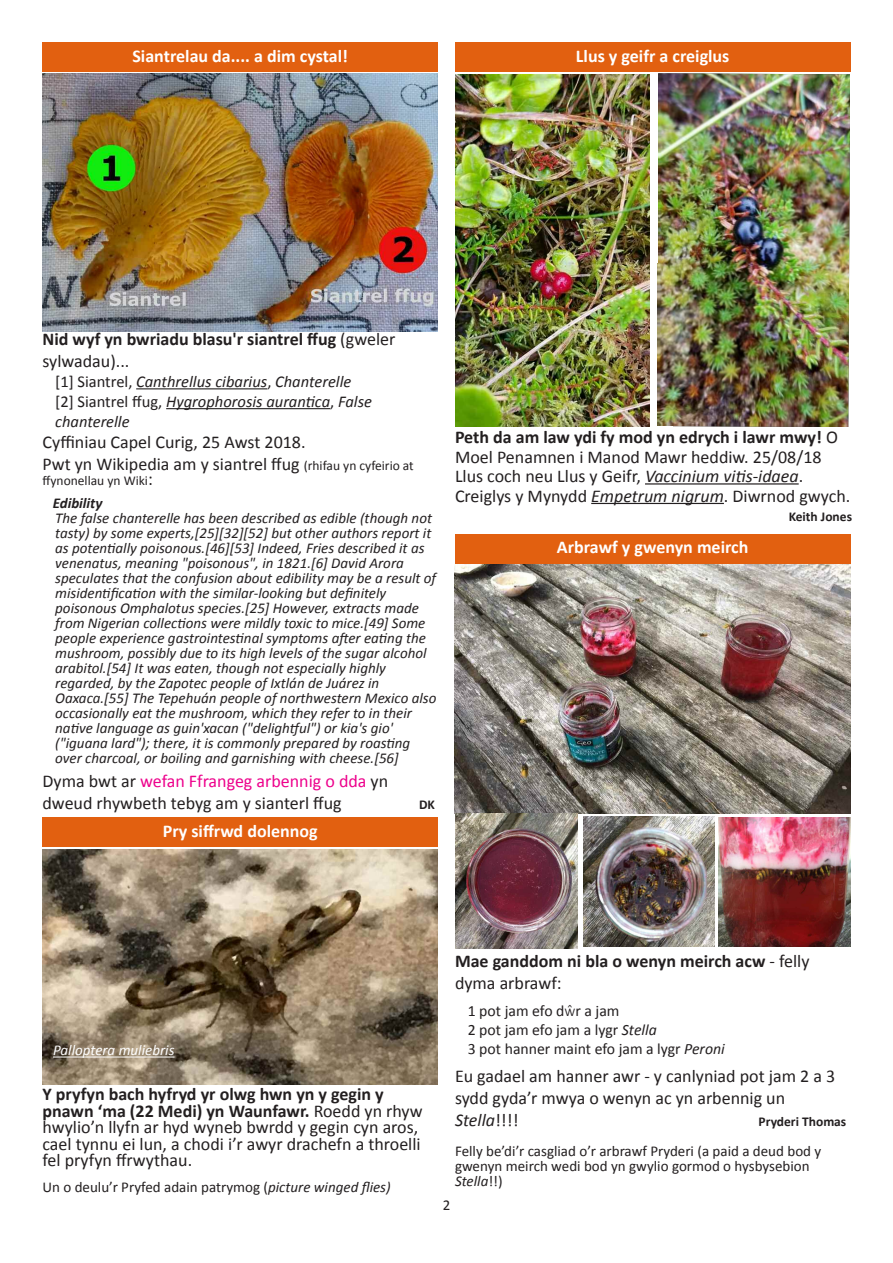
<style>
.page{position:relative;width:893px;height:1263px;background:#fff}
.page>*{position:absolute;margin:0;border:0;box-sizing:border-box;transform-origin:0 0}
.t1{font:18px/16.5px "Calibri";color:#231f20}
.t2{font:700 18px/21.6px "Calibri";color:#231f20}
.t3{font:700 18px "Calibri";color:#fff}
.t4{font:italic 16.5px/19.8px "Calibri";color:#231f20}
.t5{font:15.75px/18.9px "Calibri";color:#231f20}
.t6{font:italic 15px/15px "Calibri";color:#231f20}
.t7{font:15px/15px "Calibri";color:#231f20}
.t8{font:italic 15px "Calibri";color:#fff}
.t9{font:italic 700 15px "Calibri";color:#231f20}
.t10{font:700 13.5px "Calibri";color:#231f20}
.t11{font:13.5px "Calibri";color:#231f20}
.s1{font-weight:400}
.s2{font-style:normal}
.s3{font-size:13.5px}
.s4{font-size:18px}
.s5{color:#ed028c}
.s6{font-weight:700}
.s7{font-style:italic}
.s8{font-weight:300}
</style>
<div class="page">
<hr style="left:136px;top:388px;width:131px;height:1px;background:#231f20">
<hr style="left:166px;top:408px;width:164px;height:1px;background:#231f20">
<img style="left:43px;top:73px;width:395px;height:258px">
<img style="left:657px;top:73px;width:193px;height:354px">
<img style="left:455px;top:74px;width:194px;height:352px">
<hr style="left:645px;top:483px;width:154px;height:1px;background:#231f20">
<hr style="left:591px;top:503px;width:133px;height:1px;background:#231f20">
<img style="left:455px;top:565px;width:395px;height:248px">
<img style="left:584px;top:817px;width:130px;height:130px">
<img style="left:455px;top:814px;width:123px;height:134px">
<img style="left:719px;top:817px;width:131px;height:129px">
<div style="left:43px;top:43px;width:395px;height:29px;background:#e26010"></div>
<div style="left:455px;top:43px;width:395px;height:29px;background:#e26010"></div>
<div style="left:455px;top:534px;width:395px;height:30px;background:#e26010"></div>
<img style="left:43px;top:850px;width:395px;height:235px">
<div style="left:43px;top:817px;width:395px;height:30px;background:#e26010"></div>
<hr style="left:53px;top:1056px;width:121px;height:1px;background:#fff">
<p class="t3" style="left:132px;top:48px;width:217px">Siantrelau da.... a dim cystal!</p>
<p class="t3" style="left:576px;top:48px;width:155px">Llus y geifr a creiglus</p>
<p class="t2" style="left:43px;top:330px;width:354px">Nid wyf yn bwriadu blasu'r siantrel ffug <span class="s1">(gweler sylwadau)...</span></p>
<p class="t4" style="left:55px;top:373px;width:318px"><span class="s2">[1] Siantrel,</span> Canthrellus cibarius<span class="s2">,</span> Chanterelle <span class="s2">[2] Siantrel ffug,</span> Hygrophorosis aurantica<span class="s2">,</span> False chanterelle</p>
<p class="t1" style="left:43px;top:432px;width:373px;line-height:22.5px">Cyffiniau Capel Curig, 25 Awst 2018.<br>Pwt yn Wikipedia am y siantrel ffug <span class="s3">(rhifau yn cyfeirio at</span></p>
<p class="t11" style="left:43px;top:475px;width:112px">ffynonellau yn Wiki<span class="s4">:</span></p>
<p class="t9" style="left:53px;top:496px;width:51px">Edibility</p>
<p class="t6" style="left:55px;top:511px;width:383px">The false chanterelle has been described as edible (though not tasty) by some experts,[25][32][52] but other authors report it as potentially poisonous.[46][53] Indeed, Fries described it as venenatus, meaning "poisonous", in 1821.[6] David Arora speculates that the confusion about edibility may be a result of misidentification with the similar-looking but definitely poisonous Omphalotus species.[25] However, extracts made from Nigerian collections were mildly toxic to mice.[49] Some people experience gastrointestinal symptoms after eating the mushroom, possibly due to its high levels of the sugar alcohol arabitol.[54] It was eaten, though not especially highly regarded, by the Zapotec people of Ixtlán de Juárez in Oaxaca.[55] The Tepehuán people of northwestern Mexico also occasionally eat the mushroom, which they refer to in their native language as guin'xacan ("delightful") or kia's gio' ("iguana lard"); there, it is commonly prepared by roasting over charcoal, or boiling and garnishing with cheese.[56]</p>
<p class="t1" style="left:43px;top:772px;width:347px;line-height:21.6px">Dyma bwt ar <span class="s5">wefan Ffrangeg arbennig o dda</span> yn dweud rhywbeth tebyg am y sianterl ffug</p>
<p class="t10" style="left:419px;top:799px;width:17px">DK</p>
<p class="t3" style="left:163px;top:823px;width:156px">Pry siffrwd dolennog</p>
<p class="t1" style="left:455px;top:429px;width:397px;line-height:19.5px"><span class="s6">Peth da am law ydi fy mod yn edrych i lawr mwy!</span> O Moel Penamnen i Manod Mawr heddiw. 25/08/18<br>Llus coch neu Llus y Geifr, <span class="s7">Vaccinium vitis-idaea</span>.<br>Creiglys y Mynydd <span class="s7">Empetrum nigrum</span>. Diwrnod gwych.</p>
<p class="t10" style="left:789px;top:511px;width:65px">Keith Jones</p>
<p class="t3" style="left:557px;top:540px;width:193px">Arbrawf y gwenyn meirch</p>
<p class="t8" style="left:53px;top:1044px;width:123px">Palloptera muliebris</p>
<p class="t1" style="left:43px;top:1088px;width:382px"><span class="s6">Y pryfyn bach hyfryd yr olwg hwn yn y gegin y pnawn ‘ma (22 Medi) yn Waunfawr.</span> Roedd yn rhyw hwylio’n llyfn ar hyd wyneb bwrdd y gegin cyn aros, cael tynnu ei lun, a chodi i’r awyr drachefn a throelli fel pryfyn ffrwythau.</p>
<p class="t7" style="left:43px;top:1181px;width:350px">Un o deulu’r Pryfed adain patrymog (<span class="s7">picture winged flies)</span></p>
<p class="t2" style="left:455px;top:952px;width:356px">Mae ganddom ni bla o wenyn meirch acw <span class="s1">- felly dyma arbrawf:</span></p>
<p class="t5" style="left:468px;top:1003px;width:259px">1 pot jam efo d<span class="s8">ŵ</span>r a jam<br>2 pot jam efo jam a lygr <span class="s7">Stella<br></span>3 pot hanner maint efo jam a lygr <span class="s7">Peroni</span></p>
<p class="t1" style="left:455px;top:1067px;width:382px;line-height:21.6px">Eu gadael am hanner awr - y canlyniad pot jam 2 a 3 sydd gyda’r mwya o wenyn ac yn arbennig un<br><span class="s7">Stella</span>!!!!</p>
<p class="t10" style="left:759px;top:1115px;width:89px">Pryderi Thomas</p>
<p class="t7" style="left:455px;top:1144px;width:368px">Felly be’di’r casgliad o’r arbrawf Pryderi (a paid a deud bod y gwenyn meirch wedi bod yn gwylio gormod o hysbysebion<br><span class="s7">Stella</span>!!)</p>
<p class="t7" style="left:443px;top:1199px;width:9px">2</p>
</div>
